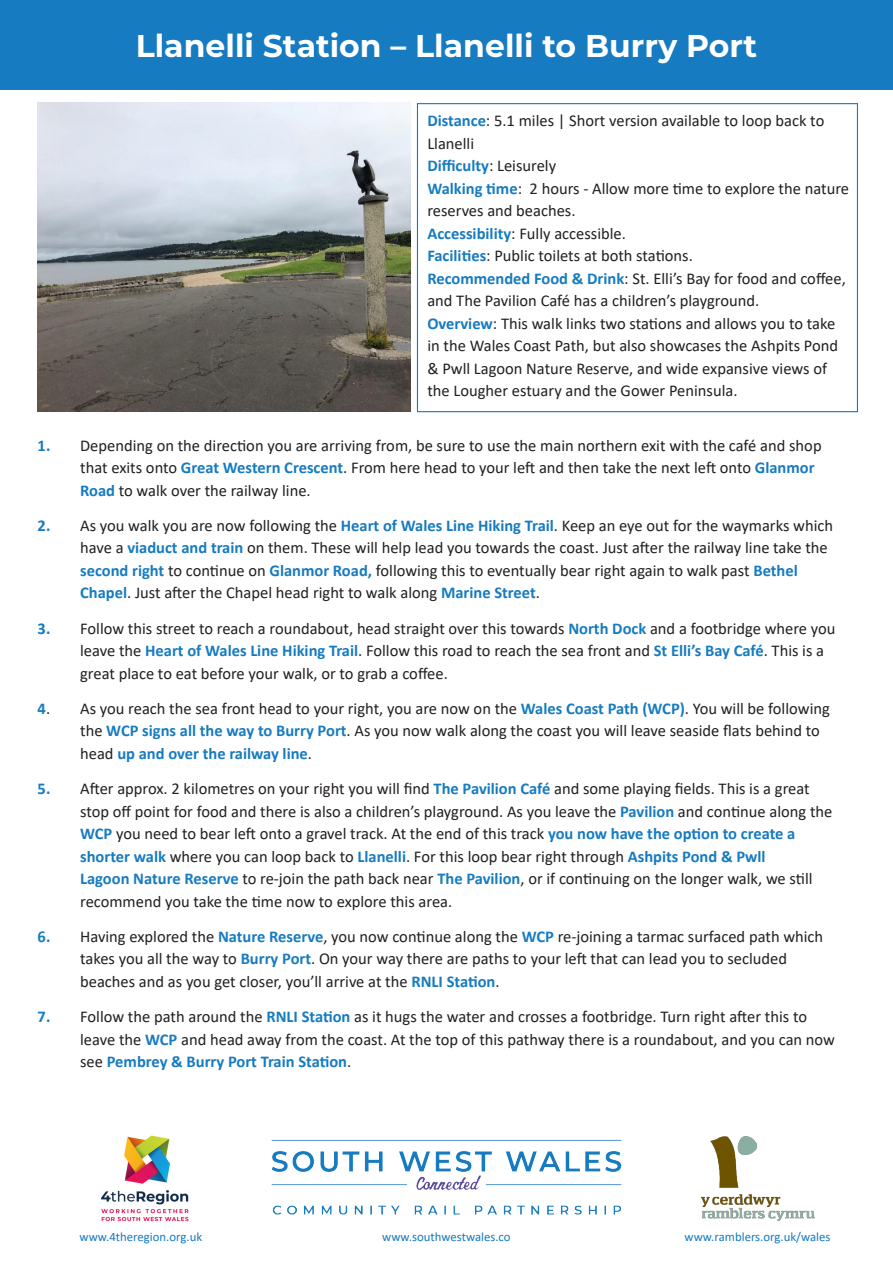
<style>
.page{position:relative;width:893px;height:1263px;background:#fff}
.page>*{position:absolute;margin:0;border:0;box-sizing:border-box;transform-origin:0 0}
.t1{font:700 31.5px "Montserrat";color:#fff}
.t2{font:16.5px/22.5px "Calibri";color:#231f20}
.t3{font:700 16.5px "Calibri";color:#167bc0}
.t4{font:12.75px "Calibri";color:#167bc0}
.s1{font-weight:700;color:#167bc0}
.s2{font-weight:400;color:#231f20}
</style>
<div class="page">
<div style="left:0;top:0;width:893px;height:89px;background:#167bc0"></div>
<img style="left:271px;top:1139px;width:351px;height:76px">
<div style="left:417px;top:103px;width:441px;height:309px;border:1px solid #167bc0"></div>
<img style="left:701px;top:1136px;width:113px;height:84px">
<img style="left:101px;top:1135px;width:88px;height:87px">
<img style="left:38px;top:102px;width:372px;height:310px">
<p class="t1" style="left:136px;top:23px;width:623px">Llanelli Station – Llanelli to Burry Port</p>
<p class="t2" style="left:427px;top:109px;width:398px"><span class="s1">Distance</span>: 5.1 miles | Short version available to loop back to<br>Llanelli</p>
<p class="t3" style="left:427px;top:154px;width:130px">Difficulty<span class="s2">: Leisurely</span></p>
<p class="t2" style="left:427px;top:177px;width:423px"><span class="s1">Walking time</span>: 2 hours - Allow more time to explore the nature reserves and beaches.</p>
<p class="t2" style="left:427px;top:222px;width:200px"><span class="s1">Accessibility</span>: Fully accessible.</p>
<p class="t2" style="left:427px;top:244px;width:267px"><span class="s1">Facilities</span>: Public toilets at both stations.</p>
<p class="t2" style="left:427px;top:267px;width:420px"><span class="s1">Recommended Food &amp; Drink</span>: St. Elli’s Bay for food and coffee, and The Pavilion Café has a children’s playground.</p>
<p class="t2" style="left:427px;top:312px;width:412px"><span class="s1">Overview</span>: This walk links two stations and allows you to take in the Wales Coast Path, but also showcases the Ashpits Pond &amp; Pwll Lagoon Nature Reserve, and wide expansive views of the Lougher estuary and the Gower Peninsula.</p>
<p class="t2" style="left:80px;top:433px;width:743px;text-indent:-43px"><span class="s1">1.</span> Depending on the direction you are arriving from, be sure to use the main northern exit with the café and shop that exits onto <span class="s1">Great Western Crescent</span>. From here head to your left and then take the next left onto <span class="s1">Glanmor<br>Road</span> to walk over the railway line.</p>
<p class="t2" style="left:80px;top:514px;width:754px;text-indent:-43px"><span class="s1">2.</span> As you walk you are now following the <span class="s1">Heart of Wales Line Hiking Trail</span>. Keep an eye out for the waymarks which have a <span class="s1">viaduct and train</span> on them. These will help lead you towards the coast. Just after the railway line take the <span class="s1">second right</span> to continue on <span class="s1">Glanmor Road,</span> following this to eventually bear right again to walk past <span class="s1">Bethel Chapel</span>. Just after the Chapel head right to walk along <span class="s1">Marine Street</span>.</p>
<p class="t2" style="left:80px;top:616px;width:757px;text-indent:-43px"><span class="s1">3.</span> Follow this street to reach a roundabout, head straight over this towards <span class="s1">North Dock</span> and a footbridge where you leave the <span class="s1">Heart of Wales Line Hiking Trail</span>. Follow this road to reach the sea front and <span class="s1">St Elli’s Bay Café</span>. This is a great place to eat before your walk, or to grab a coffee.</p>
<p class="t2" style="left:80px;top:697px;width:751px;text-indent:-43px"><span class="s1">4</span>. As you reach the sea front head to your right, you are now on the <span class="s1">Wales Coast Path (WCP)</span>. You will be following the <span class="s1">WCP signs all the way to Burry Port</span>. As you now walk along the coast you will leave seaside flats behind to head <span class="s1">up and over the railway line</span>.</p>
<p class="t2" style="left:80px;top:777px;width:754px;text-indent:-43px"><span class="s1">5.</span> After approx. 2 kilometres on your right you will find <span class="s1">The Pavilion Café</span> and some playing fields. This is a great stop off point for food and there is also a children’s playground. As you leave the <span class="s1">Pavilion</span> and continue along the <span class="s1">WCP</span> you need to bear left onto a gravel track. At the end of this track <span class="s1">you now have the option to create a shorter walk</span> where you can loop back to <span class="s1">Llanelli</span>. For this loop bear right through <span class="s1">Ashpits Pond &amp; Pwll<br>Lagoon Nature Reserve</span> to re-join the path back near <span class="s1">The Pavilion</span>, or if continuing on the longer walk, we still recommend you take the time now to explore this area.</p>
<p class="t2" style="left:80px;top:925px;width:745px;text-indent:-43px"><span class="s1">6.</span> Having explored the <span class="s1">Nature Reserve</span>, you now continue along the <span class="s1">WCP</span> re-joining a tarmac surfaced path which takes you all the way to <span class="s1">Burry Port</span>. On your way there are paths to your left that can lead you to secluded beaches and as you get closer, you’ll arrive at the <span class="s1">RNLI Station</span>.</p>
<p class="t2" style="left:80px;top:1005px;width:756px;text-indent:-43px"><span class="s1">7.</span> Follow the path around the <span class="s1">RNLI Station</span> as it hugs the water and crosses a footbridge. Turn right after this to leave the <span class="s1">WCP</span> and head away from the coast. At the top of this pathway there is a roundabout, and you can now see <span class="s1">Pembrey &amp; Burry Port Train Station</span>.</p>
<p class="t4" style="left:80px;top:1228px;width:124px">www.4theregion.org.uk</p>
<p class="t4" style="left:382px;top:1228px;width:130px">www.southwestwales.co</p>
<p class="t4" style="left:685px;top:1228px;width:147px">www.ramblers.org.uk/wales</p>
</div>
